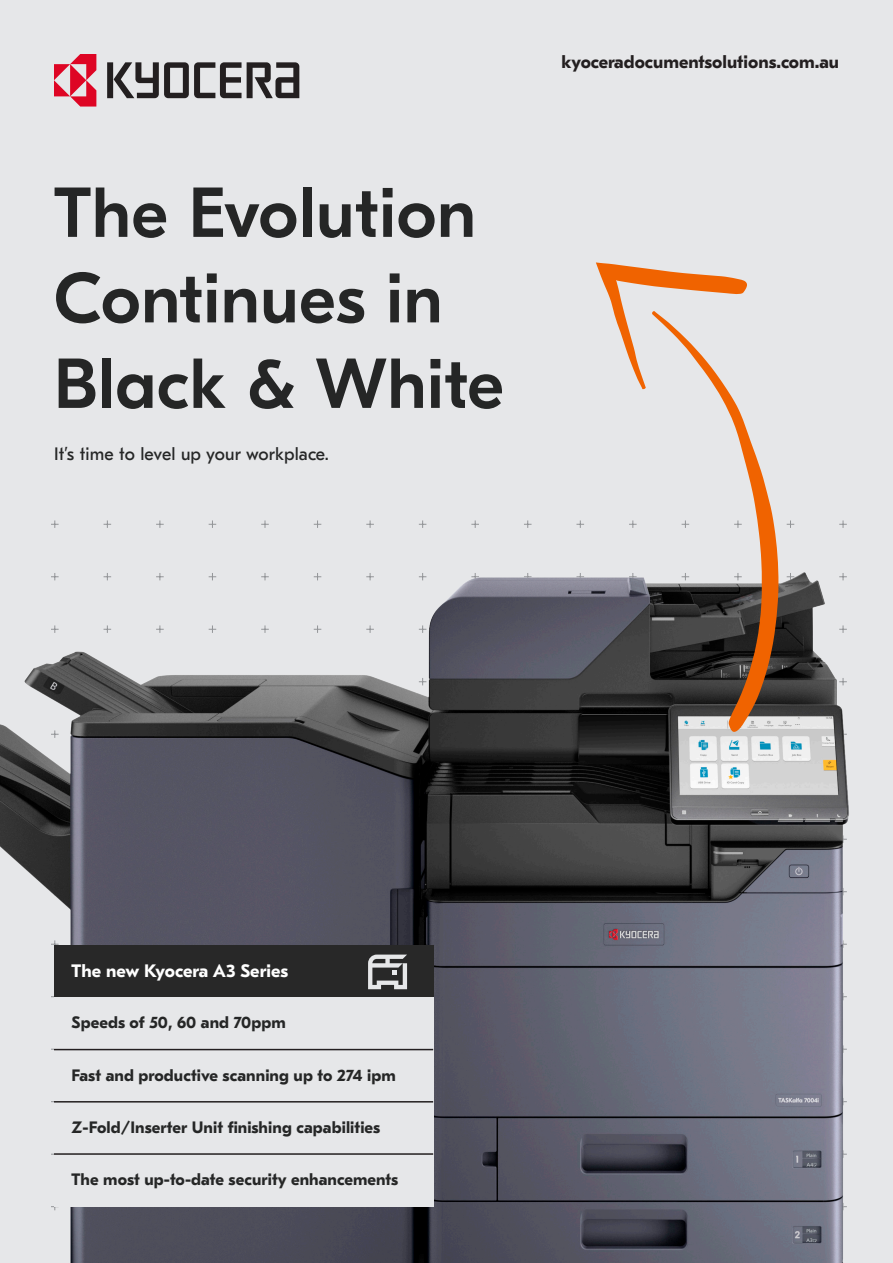
<style>
.page{position:relative;width:893px;height:1263px;background:#e6e7e9}
.page>*{position:absolute;margin:0;border:0;box-sizing:border-box;transform-origin:0 0}
.t1{font:500 70.5px "GT Eesti Pro Display";letter-spacing:.01em;color:#252626}
.t2{font:700 18px "GT Eesti Pro Text";color:#231f20}
.t3{font:18px "GT Eesti Pro Text";letter-spacing:.005em;color:#252626}
.t4{font:700 18px "GT Eesti Pro Text";letter-spacing:.005em;color:#fff}
.t5{font:700 16.5px "GT Eesti Pro Text";letter-spacing:.005em;color:#252626}
</style>
<div class="page">
<svg style="left:104px;top:520px;width:7px;height:8px"></svg>
<svg style="left:51px;top:520px;width:8px;height:8px"></svg>
<svg style="left:209px;top:520px;width:7px;height:8px"></svg>
<svg style="left:156px;top:520px;width:8px;height:8px"></svg>
<svg style="left:314px;top:520px;width:7px;height:8px"></svg>
<svg style="left:261px;top:520px;width:8px;height:8px"></svg>
<svg style="left:419px;top:520px;width:7px;height:8px"></svg>
<svg style="left:366px;top:520px;width:8px;height:8px"></svg>
<svg style="left:524px;top:520px;width:8px;height:8px"></svg>
<svg style="left:471px;top:520px;width:8px;height:8px"></svg>
<svg style="left:629px;top:520px;width:8px;height:8px"></svg>
<svg style="left:576px;top:520px;width:8px;height:8px"></svg>
<svg style="left:839px;top:520px;width:8px;height:8px"></svg>
<svg style="left:787px;top:520px;width:7px;height:8px"></svg>
<img style="left:0;top:572px;width:849px;height:691px">
<div style="left:54px;top:945px;width:379px;height:52px;background:#282828"></div>
<div style="left:54px;top:1049px;width:379px;height:53px;background:#e6e7e9"></div>
<div style="left:54px;top:1102px;width:379px;height:52px;background:#e6e7e9"></div>
<div style="left:54px;top:1154px;width:379px;height:52px;background:#e6e7e9"></div>
<div style="left:54px;top:997px;width:379px;height:52px;background:#e6e7e9"></div>
<hr style="left:54px;top:1153px;width:379px;height:2px;background:#231f20">
<hr style="left:54px;top:1101px;width:379px;height:1px;background:#231f20">
<hr style="left:54px;top:1049px;width:379px;height:1px;background:#231f20">
<svg style="left:368px;top:954px;width:39px;height:36px"></svg>
<svg style="left:54px;top:54px;width:42px;height:53px"></svg>
<svg style="left:107px;top:62px;width:192px;height:36px"></svg>
<svg style="left:652px;top:389px;width:127px;height:343px"></svg>
<svg style="left:596px;top:262px;width:151px;height:127px"></svg>
<p class="t1" style="left:54px;top:175px;width:423px">The Evolution</p>
<p class="t1" style="left:54px;top:260px;width:390px">Continues in</p>
<p class="t1" style="left:54px;top:346px;width:451px">Black &amp; White</p>
<p class="t3" style="left:54px;top:444px;width:276px">It’s time to level up your workplace.</p>
<p class="t2" style="left:562px;top:51px;width:279px">kyoceradocumentsolutions.com.au</p>
<p class="t4" style="left:72px;top:961px;width:218px">The new Kyocera A3 Series</p>
<p class="t5" style="left:72px;top:1014px;width:216px">Speeds of 50, 60 and 70ppm</p>
<p class="t5" style="left:72px;top:1066px;width:326px">Fast and productive scanning up to 274 ipm</p>
<p class="t5" style="left:72px;top:1118px;width:310px">Z-Fold/Inserter Unit finishing capabilities</p>
<p class="t5" style="left:72px;top:1170px;width:328px">The most up-to-date security enhancements</p>
</div>
